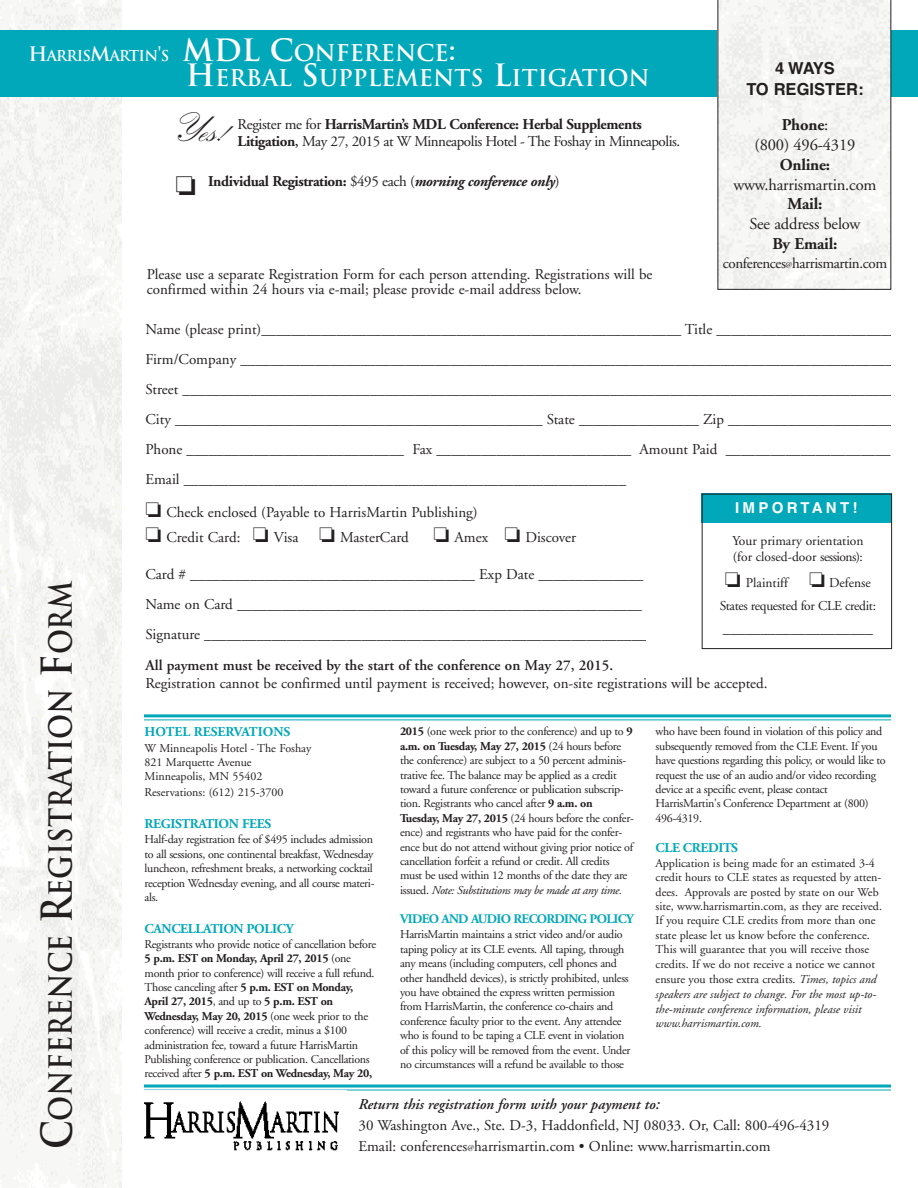
<style>
.page{position:relative;width:918px;height:1188px;background:#fff}
.page>*{position:absolute;margin:0;border:0;box-sizing:border-box;transform-origin:0 0}
.t1{font:700 42px "Kuenstler Script Two";color:#231f20}
.t2{font:700 31.05px "Trajan";color:#231f20;scale:.87 1}
.t3{font:700 22.5px "Trajan";color:#fff}
.t4{font:16.5px/19.8px "Adobe Garamond";letter-spacing:-.01em;color:#231f20;text-align:center}
.t5{font:700 16.5px "Adobe Garamond";letter-spacing:-.01em;color:#231f20}
.t6{font:700 16.5px/21px "Helvetica";color:#231f20;text-align:center}
.t7{font:15px/30px "Adobe Garamond";color:#231f20}
.t8{font:15px/16.5px "Adobe Garamond";letter-spacing:-.03em;color:#231f20}
.t9{font:600 15px "Adobe Garamond";color:#231f20}
.t10{font:700 15px "Adobe Garamond";letter-spacing:-.025em;color:#231f20}
.t11{font:italic 600 15px "Adobe Garamond";color:#231f20}
.t12{font:15px "Adobe Garamond";letter-spacing:-.025em;color:#231f20}
.t13{font:700 15px "Helvetica";letter-spacing:.22em;color:#fff}
.t14{font:700 14.7px "Trajan";letter-spacing:-.055em;color:#fff}
.t15{font:13.5px/16.2px "Adobe Garamond";color:#231f20}
.t16{font:13.5px/23.9px "Adobe Garamond";letter-spacing:-.025em;color:#231f20;text-align:center}
.t17{font:700 13.5px "Adobe Garamond";letter-spacing:-.025em;color:#00a8b9}
.t18{font:700 13.5px "Adobe Garamond";color:#00a8b9}
.t19{font:700 13.2px "Adobe Garamond";letter-spacing:-.05em;color:#00a8b9}
.t20{font:12px/14.4px "Adobe Garamond";letter-spacing:-.025em;color:#231f20}
.t21{font:12px/14.5px "Adobe Garamond";color:#231f20}
.s1{font-size:19.5px}
.s2{font-size:30px}
.s3{font-size:22.5px}
.s4{font-weight:700}
.s5{font-weight:600}
.s6{font-weight:400}
.s7{font-style:italic}
.s8{font-size:9px}
.s9{font-size:41.4px}
</style>
<div class="page">
<img style="left:0;top:0;width:121px;height:1188px">
<div style="left:0;top:30px;width:918px;height:67px;background:#00a8b9"></div>
<div style="left:701px;top:494px;width:191px;height:29px;background:#00a8b9"></div>
<hr style="left:144px;top:714px;width:747px;height:3px;background:#00a8b9">
<hr style="left:144px;top:719px;width:747px;height:1px;background:#00a8b9">
<hr style="left:144px;top:1085px;width:747px;height:3px;background:#00a8b9">
<hr style="left:144px;top:1090px;width:747px;height:1px;background:#00a8b9">
<div style="left:144px;top:1090px;width:203px;height:70px;background:#fff"></div>
<img style="left:144px;top:1101px;width:195px;height:50px">
<svg style="left:718px;top:0;width:173px;height:289px"></svg>
<div style="left:702px;top:494px;width:190px;height:155px;border:1px solid #231f20"></div>
<p class="t14" style="left:28px;top:47px;width:429px"><span class="s1">H</span>ARRIS<span class="s1">M</span>ARTIN<span class="s1">'</span>S <span class="s2">MDL C</span><span class="s3">ONFERENCE</span><span class="s2">:</span></p>
<h3 class="t3" style="left:186px;top:65px;width:465px"><span class="s2">H</span>ERBAL <span class="s2">S</span>UPPLEMENTS <span class="s2">L</span>ITIGATION</h3>
<h1 class="t1" style="left:176px;top:111px;width:52px">Yes!</h1>
<p class="t8" style="left:238px;top:118px;width:444px">Register me for <span class="s4">HarrisMartin’s MDL Conference: Herbal Supplements<br>Litigation</span><span class="s5">,</span> May 27, 2015 at W Minneapolis Hotel - The Foshay in Minneapolis.</p>
<p class="t10" style="left:208px;top:176px;width:353px">Individual Registration: <span class="s6">$495 each (</span><span class="s7">morning conference only</span><span class="s6">)</span></p>
<p class="t7" style="left:147px;top:268px;width:507px;line-height:15px">Please use a separate Registration Form for each person attending. Registrations will be confirmed within 24 hours via e-mail; please provide e-mail address below.</p>
<h3 class="t6" style="left:746px;top:58px;width:119px">4 WAYS<br>TO REGISTER:</h3>
<h3 class="t4" style="left:755px;top:116px;width:102px"><span class="s4">Phone</span>:<br>(800) 496-4319</h3>
<h3 class="t5" style="left:780px;top:158px;width:52px">Online:</h3>
<h3 class="t4" style="left:733px;top:176px;width:145px">www.harrismartin.com</h3>
<h3 class="t5" style="left:788px;top:198px;width:36px">Mail:</h3>
<h3 class="t4" style="left:750px;top:215px;width:112px">See address below</h3>
<h3 class="t5" style="left:772px;top:237px;width:67px">By Email:</h3>
<p class="t12" style="left:723px;top:257px;width:166px">conferences<span class="s8">@</span>harrismartin.com</p>
<h2 class="t2" style="left:43px;top:1149px;width:655px;rotate:-90deg"><span class="s9">C</span>ONFERENCE <span class="s9">R</span>EGISTRATION <span class="s9">F</span>ORM</h2>
<p class="t7" style="left:145px;top:316px;width:752px">Name (please print)________________________________________________________ Title ________________________ Firm/Company _______________________________________________________________________________________ Street _______________________________________________________________________________________________ City _________________________________________________ State ________________ Zip ______________________ Phone _____________________________ Fax __________________________ Amount Paid ______________________ Email ___________________________________________________________</p>
<p class="t7" style="left:145px;top:501px;width:432px;line-height:25.2px">❏ Check enclosed (Payable to HarrisMartin Publishing)<br>❏ Credit Card: ❏ Visa ❏ MasterCard ❏ Amex ❏ Discover</p>
<p class="t7" style="left:145px;top:561px;width:503px">Card # ______________________________________ Exp Date ______________<br>Name on Card ______________________________________________________<br>Signature ___________________________________________________________</p>
<p class="t9" style="left:145px;top:660px;width:469px">All payment must be received by the start of the conference on May 27, 2015.</p>
<p class="t7" style="left:145px;top:670px;width:624px">Registration cannot be confirmed until payment is received; however, on-site registrations will be accepted.</p>
<p class="t13" style="left:735px;top:499px;width:124px">IMPORTANT!</p>
<p class="t15" style="left:732px;top:534px;width:133px">Your primary orientation (for closed-door sessions):</p>
<p class="t16" style="left:720px;top:572px;width:158px">❏ Plaintiff ❏ Defense<br>States requested for CLE credit:</p>
<p class="t7" style="left:723px;top:614px;width:151px">____________________</p>
<p class="t18" style="left:145px;top:727px;width:147px">HOTEL RESERVATIONS</p>
<p class="t21" style="left:145px;top:741px;width:168px">W Minneapolis Hotel - The Foshay<br>821 Marquette Avenue<br>Minneapolis, MN 55402<br>Reservations: (612) 215-3700</p>
<p class="t17" style="left:145px;top:819px;width:128px">REGISTRATION FEES</p>
<p class="t20" style="left:145px;top:833px;width:232px">Half-day registration fee of $495 includes admission to all sessions, one continental breakfast, Wednesday luncheon, refreshment breaks, a networking cocktail reception Wednesday evening, and all course materi&shy;als.</p>
<p class="t17" style="left:145px;top:923px;width:150px">CANCELLATION POLICY</p>
<p class="t20" style="left:145px;top:938px;width:233px">Registrants who provide notice of cancellation before <span class="s4">5 p.m. EST on Monday, April 27, 2015</span> (one month prior to conference) will receive a full refund.<br>Those canceling after <span class="s4">5 p.m. EST on Monday, April 27, 2015</span>, and up to <span class="s4">5 p.m. EST on Wednesday, May 20, 2015</span> (one week prior to the conference) will receive a credit, minus a $100 administration fee, toward a future HarrisMartin Publishing conference or publication. Cancellations received after <span class="s4">5 p.m. EST on Wednesday, May 20,</span></p>
<p class="t20" style="left:400px;top:725px;width:235px"><span class="s4">2015</span> (one week prior to the conference) and up to <span class="s4">9 a.m. on Tuesday, May 27, 2015</span> (24 hours before the conference) are subject to a 50 percent adminis&shy;trative fee. The balance may be applied as a credit toward a future conference or publication subscrip&shy;tion. Registrants who cancel after <span class="s4">9 a.m. on Tuesday, May 27, 2015</span> (24 hours before the confer&shy;ence) and registrants who have paid for the confer&shy;ence but do not attend without giving prior notice of cancellation forfeit a refund or credit. All credits must be used within 12 months of the date they are issued. <span class="s7">Note: Substitutions may be made at any time.</span></p>
<p class="t19" style="left:400px;top:914px;width:235px">VIDEO AND AUDIO RECORDING POLICY</p>
<p class="t20" style="left:400px;top:928px;width:232px">HarrisMartin maintains a strict video and/or audio taping policy at its CLE events. All taping, through any means (including computers, cell phones and other handheld devices), is strictly prohibited, unless you have obtained the express written permission from HarrisMartin, the conference co-chairs and conference faculty prior to the event. Any attendee who is found to be taping a CLE event in violation of this policy will be removed from the event. Under no circumstances will a refund be available to those</p>
<p class="t20" style="left:656px;top:725px;width:232px">who have been found in violation of this policy and subsequently removed from the CLE Event. If you have questions regarding this policy, or would like to request the use of an audio and/or video recording device at a specific event, please contact HarrisMartin's Conference Department at (800)<br>496-4319.</p>
<p class="t17" style="left:656px;top:842px;width:84px">CLE CREDITS</p>
<p class="t21" style="left:656px;top:857px;width:228px">Application is being made for an estimated 3-4 credit hours to CLE states as requested by atten&shy;dees. Approvals are posted by state on our Web site, www.harrismartin.com, as they are received.<br>If you require CLE credits from more than one state please let us know before the conference.<br>This will guarantee that you will receive those credits. If we do not receive a notice we cannot ensure you those extra credits. <span class="s7">Times, topics and speakers are subject to change. For the most up-to&shy;the-minute conference information, please visit www.harrismartin.com.</span></p>
<p class="t11" style="left:358px;top:1098px;width:303px">Return this registration form with your payment to:</p>
<p class="t7" style="left:358px;top:1116px;width:472px;line-height:21px">30 Washington Ave., Ste. D-3, Haddonfield, NJ 08033. Or, Call: 800-496-4319<br>Email: conferences<span class="s8">@</span>harrismartin.com • Online: www.harrismartin.com</p>
</div>
